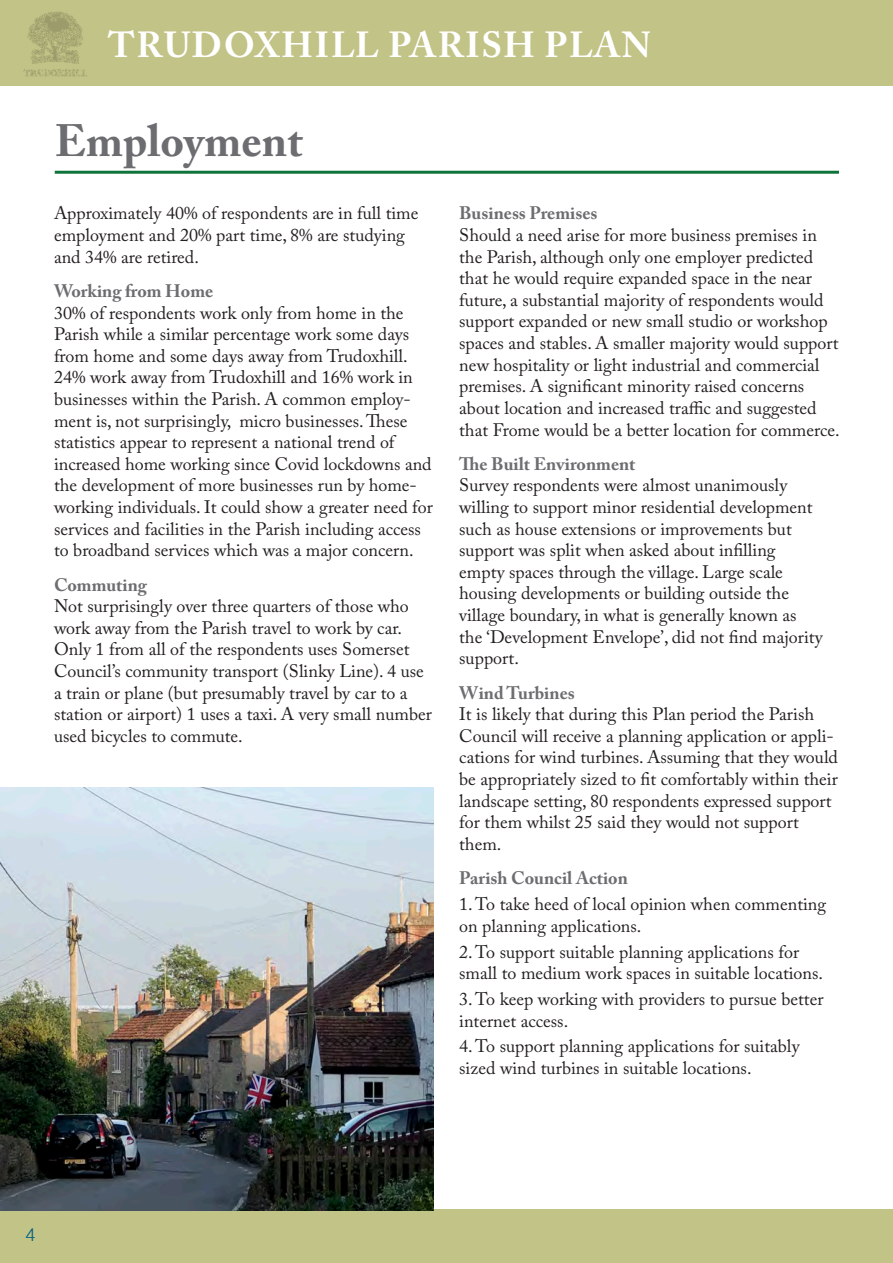
<style>
.page{position:relative;width:893px;height:1263px;background:#fff}
.page>*{position:absolute;margin:0;border:0;box-sizing:border-box;transform-origin:0 0}
.t1{font:700 45px "Adobe Caslon Pro";color:#6c6d70}
.t2{font:700 36px "Adobe Caslon Pro";letter-spacing:.04em;color:#fff}
.t3{font:18px/21.6px "Adobe Caslon Pro";color:#231f20}
.t4{font:700 18px "Adobe Caslon Pro";color:#6c6d70}
.t5{font:300 18px "Helvetica";color:#005e80}
.s1{font-weight:700;color:#6c6d70}
</style>
<div class="page">
<div style="left:0;top:0;width:893px;height:85px;background:#c2c386"></div>
<img style="left:23px;top:11px;width:64px;height:66px">
<div style="left:0;top:1210px;width:893px;height:53px;background:#c2c386"></div>
<hr style="left:55px;top:171px;width:784px;height:3px;background:#0e743a">
<img style="left:0;top:787px;width:434px;height:423px">
<h2 class="t2" style="left:108px;top:24px;width:544px">TRUDOXHILL PARISH PLAN</h2>
<p class="t1" style="left:55px;top:114px;width:249px">Employment</p>
<p class="t3" style="left:54px;top:202px;width:366px">Approximately 40% of respondents are in full time employment and 20% part time, 8% are studying and 34% are retired.</p>
<p class="t3" style="left:54px;top:280px;width:381px"><span class="s1">Working from Home<br></span>30% of respondents work only from home in the Parish while a similar percentage work some days from home and some days away from Trudoxhill.<br>24% work away from Trudoxhill and 16% work in businesses within the Parish. A common employ&shy;ment is, not surprisingly, micro businesses. These statistics appear to represent a national trend of increased home working since Covid lockdowns and the development of more businesses run by home&shy;working individuals. It could show a greater need for services and facilities in the Parish including access to broadband services which was a major concern.</p>
<p class="t3" style="left:54px;top:574px;width:379px"><span class="s1">Commuting<br></span>Not surprisingly over three quarters of those who work away from the Parish travel to work by car.<br>Only 1 from all of the respondents uses Somerset Council’s community transport (Slinky Line). 4 use a train or plane (but presumably travel by car to a station or airport) 1 uses a taxi. A very small number used bicycles to commute.</p>
<p class="t3" style="left:459px;top:202px;width:382px"><span class="s1">Business Premises<br></span>Should a need arise for more business premises in the Parish, although only one employer predicted that he would require expanded space in the near future, a substantial majority of respondents would support expanded or new small studio or workshop spaces and stables. A smaller majority would support new hospitality or light industrial and commercial premises. A significant minority raised concerns about location and increased traffic and suggested that Frome would be a better location for commerce.</p>
<p class="t3" style="left:459px;top:453px;width:365px"><span class="s1">The Built Environment<br></span>Survey respondents were almost unanimously willing to support minor residential development such as house extensions or improvements but support was split when asked about infilling empty spaces through the village. Large scale housing developments or building outside the village boundary, in what is generally known as the ‘Development Envelope’, did not find majority support.</p>
<p class="t3" style="left:459px;top:682px;width:380px"><span class="s1">Wind Turbines<br></span>It is likely that during this Plan period the Parish Council will receive a planning application or appli&shy;cations for wind turbines. Assuming that they would be appropriately sized to fit comfortably within their landscape setting, 80 respondents expressed support for them whilst 25 said they would not support them.</p>
<p class="t4" style="left:459px;top:867px;width:170px">Parish Council Action</p>
<p class="t3" style="left:459px;top:893px;width:368px">1. To take heed of local opinion when commenting on planning applications.</p>
<p class="t3" style="left:459px;top:940px;width:365px">2. To support suitable planning applications for small to medium work spaces in suitable locations.</p>
<p class="t3" style="left:459px;top:988px;width:366px">3. To keep working with providers to pursue better internet access.</p>
<p class="t3" style="left:459px;top:1035px;width:342px">4. To support planning applications for suitably sized wind turbines in suitable locations.</p>
<p class="t5" style="left:26px;top:1219px;width:12px">4</p>
</div>
